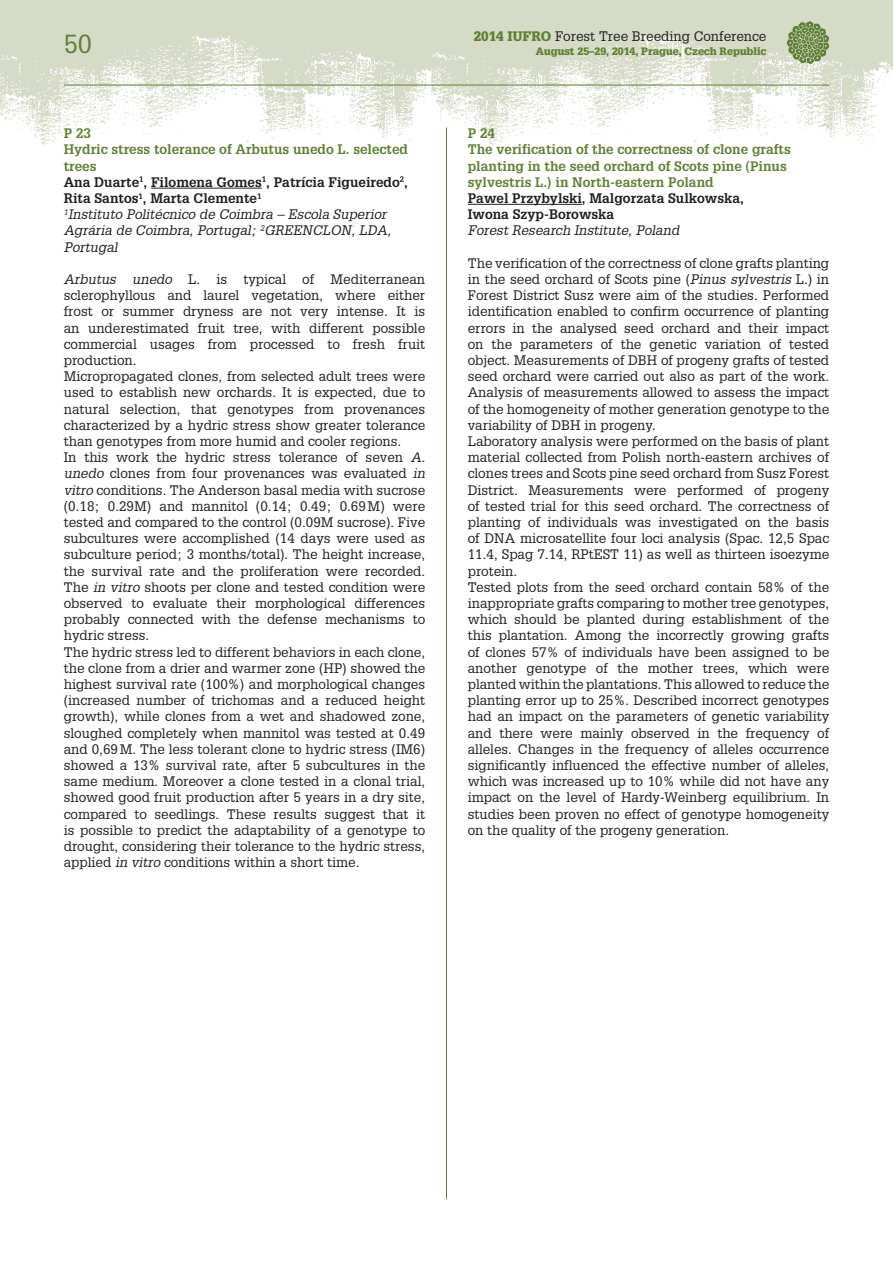
<style>
.page{position:relative;width:893px;height:1263px;background:#fff}
.page>*{position:absolute;margin:0;border:0;box-sizing:border-box;transform-origin:0 0}
.t1{font:25.5px "Glypha CE";color:#5f8137}
.t2{font:13.5px/16.2px "Glypha CE";color:#231f20}
.t3{font:italic 13.5px/16.2px "Glypha CE";color:#231f20}
.t4{font:700 13.5px/16.2px "Glypha CE";color:#5f8137}
.t5{font:700 13.5px/16.2px "Glypha CE";color:#231f20}
.t6{font:900 10.5px "Glypha CE";color:#5f8137}
.s1{font-weight:700;font-style:normal;color:#5f8137}
.s2{font-weight:700;font-style:normal}
.s3{font-style:italic}
.s4{font-weight:900;color:#5f8137}
</style>
<div class="page">
<div style="left:0;top:0;width:893px;height:147px;background:#d6dbc8"></div>
<img style="left:0;top:36px;width:893px;height:111px">
<svg style="left:787px;top:21px;width:42px;height:43px"></svg>
<hr style="left:64px;top:85px;width:765px;height:1px;background:#5f8137">
<hr style="left:446px;top:128px;width:1px;height:1071px;background:#5f8137">
<hr style="left:151px;top:188px;width:111px;height:1px;background:#231f20">
<hr style="left:468px;top:204px;width:114px;height:1px;background:#231f20">
<h1 class="t1" style="left:64px;top:34px;width:30px">50</h1>
<p class="t3" style="left:64px;top:126px;width:346px"><span class="s1">P 23<br>Hydric stress tolerance of Arbutus unedo L. selected trees<br></span><span class="s2">Ana Duarte</span><sup>1</sup><span class="s2">, Filomena Gomes</span><sup>1</sup><span class="s2">, Patrícia Figueiredo</span><sup>2</sup><span class="s2">,<br>Rita Santos</span><sup>1</sup><span class="s2">, Marta Clemente</span><sup>1<br></sup><sup>1</sup>Instituto Politécnico de Coimbra – Escola Superior<br>Agrária de Coimbra, Portugal; <sup>2</sup>GREENCLON, LDA,<br>Portugal</p>
<p class="t2" style="left:64px;top:272px;width:363px"><span class="s3">Arbutus unedo</span> L. is typical of Mediterranean sclerophyllous and laurel vegetation, where either frost or summer dryness are not very intense. It is an underestimated fruit tree, with different possible commercial usages from processed to fresh fruit production.<br>Micropropagated clones, from selected adult trees were used to establish new orchards. It is expected, due to natural selection, that genotypes from provenances characterized by a hydric stress show greater tolerance than genotypes from more humid and cooler regions.<br>In this work the hydric stress tolerance of seven <span class="s3">A. unedo</span> clones from four provenances was evaluated <span class="s3">in vitro</span> conditions. The Anderson basal media with sucrose (0.18; 0.29M) and mannitol (0.14; 0.49; 0.69 M) were tested and compared to the control (0.09M sucrose). Five subcultures were accomplished (14 days were used as subculture period; 3 months/total). The height increase, the survival rate and the proliferation were recorded.<br>The <span class="s3">in vitro</span> shoots per clone and tested condition were observed to evaluate their morphological differences probably connected with the defense mechanisms to hydric stress.<br>The hydric stress led to different behaviors in each clone, the clone from a drier and warmer zone (HP) showed the highest survival rate (100%) and morphological changes (increased number of trichomas and a reduced height growth), while clones from a wet and shadowed zone, sloughed completely when mannitol was tested at 0.49 and 0,69 M. The less tolerant clone to hydric stress (IM6) showed a 13% survival rate, after 5 subcultures in the same medium. Moreover a clone tested in a clonal trial, showed good fruit production after 5 years in a dry site, compared to seedlings. These results suggest that it is possible to predict the adaptability of a genotype to drought, considering their tolerance to the hydric stress, applied <span class="s3">in vitro</span> conditions within a short time.</p>
<p class="t2" style="left:474px;top:29px;width:294px"><span class="s4">2014 IUFRO</span> Forest Tree Breeding Conference</p>
<p class="t6" style="left:536px;top:46px;width:232px">August 25–29, 2014, Prague, Czech Republic</p>
<p class="t4" style="left:468px;top:127px;width:325px">P 24<br>The verification of the correctness of clone grafts planting in the seed orchard of Scots pine (Pinus sylvestris L.) in North-eastern Poland</p>
<p class="t5" style="left:468px;top:191px;width:278px">Pawel Przybylski, Malgorzata Sulkowska,<br>Iwona Szyp-Borowska</p>
<p class="t3" style="left:468px;top:224px;width:213px">Forest Research Institute, Poland</p>
<p class="t2" style="left:468px;top:256px;width:363px">The verification of the correctness of clone grafts planting in the seed orchard of Scots pine (<span class="s3">Pinus sylvestris</span> L.) in Forest District Susz were aim of the studies. Performed identification enabled to confirm occurrence of planting errors in the analysed seed orchard and their impact on the parameters of the genetic variation of tested object. Measurements of DBH of progeny grafts of tested seed orchard were carried out also as part of the work.<br>Analysis of measurements allowed to assess the impact of the homogeneity of mother generation genotype to the variability of DBH in progeny.<br>Laboratory analysis were performed on the basis of plant material collected from Polish north-eastern archives of clones trees and Scots pine seed orchard from Susz Forest District. Measurements were performed of progeny of tested trial for this seed orchard. The correctness of planting of individuals was investigated on the basis of DNA microsatellite four loci analysis (Spac. 12,5 Spac 11.4, Spag 7.14, RPtEST 11) as well as thirteen isoezyme protein.<br>Tested plots from the seed orchard contain 58% of the inappropriate grafts comparing to mother tree genotypes, which should be planted during establishment of the this plantation. Among the incorrectly growing grafts of clones 57% of individuals have been assigned to be another genotype of the mother trees, which were planted within the plantations. This allowed to reduce the planting error up to 25%. Described incorrect genotypes had an impact on the parameters of genetic variability and there were mainly observed in the frequency of alleles. Changes in the frequency of alleles occurrence significantly influenced the effective number of alleles, which was increased up to 10% while did not have any impact on the level of Hardy-Weinberg equilibrium. In studies been proven no effect of genotype homogeneity on the quality of the progeny generation.</p>
</div>
